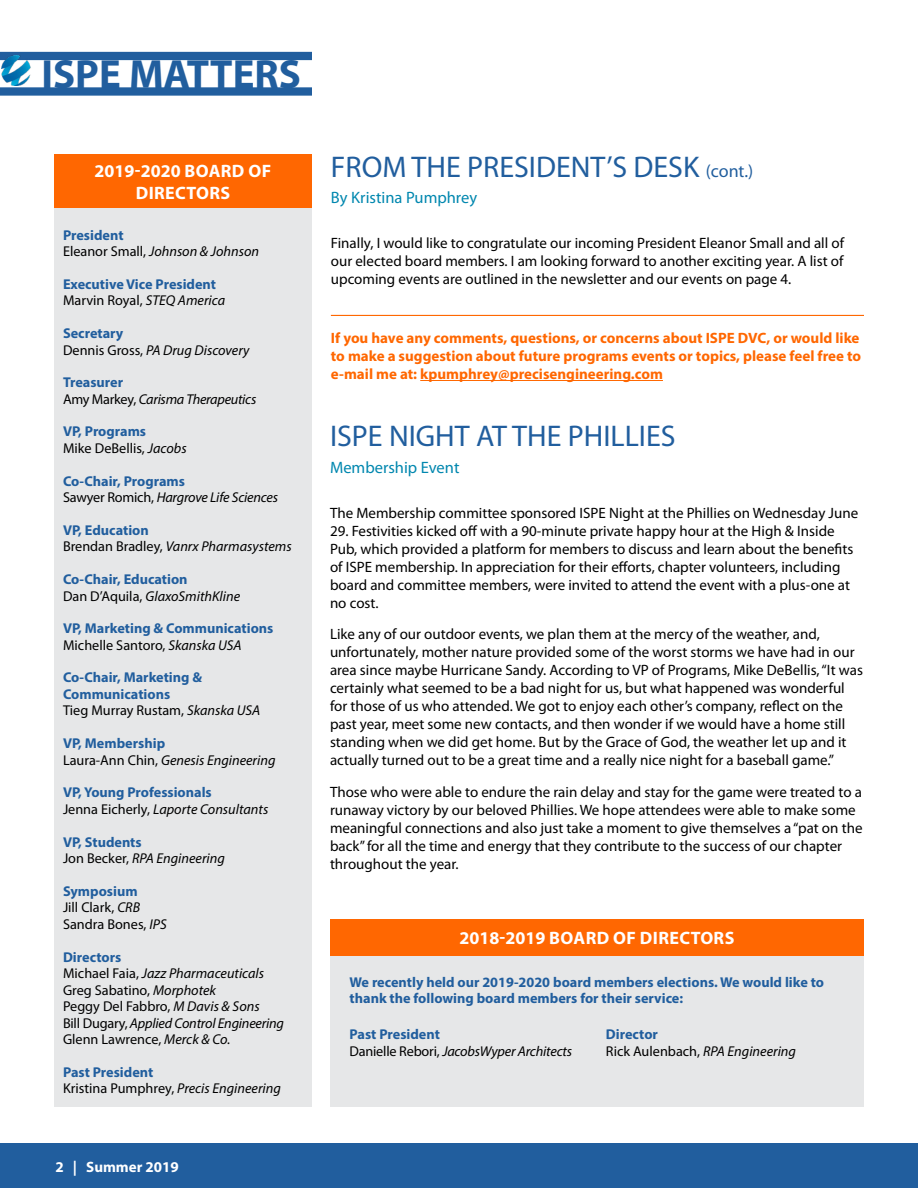
<style>
.page{position:relative;width:918px;height:1188px;background:#fff}
.page>*{position:absolute;margin:0;border:0;box-sizing:border-box;transform-origin:0 0}
.t1{font:700 40.95px "Myriad Pro";color:#215e9e}
.t2{font:30px "Myriad Pro";color:#215e9e}
.t3{font:700 18px/21.6px "Myriad Pro";letter-spacing:.02em;color:#fff;text-align:center}
.t4{font:16.5px "Myriad Pro";color:#0087af}
.t5{font:15px/18px "Myriad Pro";color:#000}
.t6{font:700 15px/18px "Myriad Pro";color:#ff6701;text-align:justify}
.t7{font:700 15px "Myriad Pro";color:#fff}
.t8{font:italic 14.25px/16.5px "Myriad Pro";letter-spacing:-.01em;color:#000}
.t9{font:700 14.25px/16.5px "Myriad Pro";color:#215e9e}
.t10{font:14.25px/16.5px "Myriad Pro";color:#000}
.s1{font-weight:700;font-style:normal;color:#215e9e}
.s2{font-style:normal}
.s3{font-weight:400;color:#000}
.s4{font-weight:400;font-style:italic;color:#000}
.s5{font-weight:700;color:#215e9e}
.s6{font-style:italic}
.s7{font-size:18px}
</style>
<div class="page">
<div style="left:0;top:52px;width:312px;height:8px;background:#215e9e"></div>
<div style="left:0;top:87px;width:312px;height:9px;background:#215e9e"></div>
<img style="left:1px;top:56px;width:31px;height:29px">
<div style="left:0;top:1143px;width:918px;height:45px;background:#215e9e"></div>
<div style="left:54px;top:190px;width:258px;height:917px;background:#e6e7e8"></div>
<div style="left:54px;top:154px;width:258px;height:54px;background:#ff6701"></div>
<div style="left:330px;top:937px;width:534px;height:170px;background:#e6e7e8"></div>
<div style="left:330px;top:920px;width:534px;height:36px;background:#ff6701"></div>
<hr style="left:331px;top:315px;width:533px;height:1px;background:#ff6701">
<hr style="left:420px;top:380px;width:243px;height:1px;background:#ff6701">
<h1 class="t1" style="left:42px;top:47px;width:261px">ISPE MATTERS</h1>
<p class="t3" style="left:95px;top:160px;width:178px">2019-2020 BOARD OF<br>DIRECTORS</p>
<p class="t8" style="left:63px;top:226px;width:198px"><span class="s1">President<br></span><span class="s2">Eleanor Small,</span> Johnson &amp; Johnson</p>
<p class="t9" style="left:63px;top:275px;width:164px">Executive Vice President<br><span class="s3">Marvin Royal,</span> <span class="s4">STEQ America</span></p>
<p class="t8" style="left:63px;top:325px;width:188px"><span class="s1">Secretary<br></span><span class="s2">Dennis Gross,</span> PA Drug Discovery</p>
<p class="t8" style="left:63px;top:374px;width:195px"><span class="s1">Treasurer<br></span><span class="s2">Amy Markey,</span> Carisma Therapeutics</p>
<p class="t10" style="left:63px;top:423px;width:125px"><span class="s5">VP, Programs<br></span>Mike DeBellis, <span class="s6">Jacobs</span></p>
<p class="t8" style="left:63px;top:472px;width:217px"><span class="s1">Co-Chair, Programs<br></span><span class="s2">Sawyer Romich,</span> Hargrove Life Sciences</p>
<p class="t8" style="left:63px;top:522px;width:230px"><span class="s1">VP, Education<br></span><span class="s2">Brendan Bradley,</span> Vanrx Pharmasystems</p>
<p class="t9" style="left:63px;top:571px;width:179px">Co-Chair, Education<br><span class="s3">Dan D’Aquila,</span> <span class="s4">GlaxoSmithKline</span></p>
<p class="t9" style="left:63px;top:620px;width:212px">VP, Marketing &amp; Communications<br><span class="s3">Michelle Santoro,</span> <span class="s4">Skanska USA</span></p>
<p class="t9" style="left:63px;top:669px;width:199px">Co-Chair, Marketing &amp;<br>Communications<br><span class="s3">Tieg Murray Rustam,</span> <span class="s4">Skanska USA</span></p>
<p class="t8" style="left:63px;top:735px;width:214px"><span class="s1">VP, Membership<br></span><span class="s2">Laura-Ann Chin,</span> Genesis Engineering</p>
<p class="t9" style="left:63px;top:784px;width:207px">VP, Young Professionals<br><span class="s3">Jenna Eicherly,</span> <span class="s4">Laporte Consultants</span></p>
<p class="t8" style="left:63px;top:833px;width:163px"><span class="s1">VP, Students<br></span><span class="s2">Jon Becker,</span> RPA Engineering</p>
<p class="t10" style="left:63px;top:883px;width:105px"><span class="s5">Symposium<br></span>Jill Clark, <span class="s6">CRB<br></span>Sandra Bones, <span class="s6">IPS</span></p>
<p class="t8" style="left:63px;top:948px;width:223px"><span class="s1">Directors<br></span><span class="s2">Michael Faia,</span> Jazz Pharmaceuticals<br><span class="s2">Greg Sabatino,</span> Morphotek<br><span class="s2">Peggy Del Fabbro,</span> M Davis &amp; Sons<br><span class="s2">Bill Dugary,</span> Applied Control Engineering<br><span class="s2">Glenn Lawrence,</span> Merck &amp; Co.</p>
<p class="t10" style="left:63px;top:1063px;width:219px"><span class="s5">Past President<br></span>Kristina Pumphrey, <span class="s6">Precis Engineering</span></p>
<p class="t7" style="left:56px;top:1157px;width:125px">2 | Summer 2019</p>
<h2 class="t2" style="left:331px;top:148px;width:424px">FROM THE PRESIDENT’S DESK <span class="s7">(cont.)</span></h2>
<p class="t4" style="left:331px;top:188px;width:148px">By Kristina Pumphrey</p>
<p class="t5" style="left:331px;top:234px;width:515px;text-align:justify">Finally, I would like to congratulate our incoming President Eleanor Small and all of our elected board members. I am looking forward to another exciting year. A list of upcoming events are outlined in the newsletter and our events on page 4.</p>
<p class="t6" style="left:331px;top:328px;width:532px">If you have any comments, questions, or concerns about ISPE DVC, or would like to make a suggestion about future programs events or topics, please feel free to e-mail me at: kpumphrey@precisengineering.com</p>
<h2 class="t2" style="left:330px;top:418px;width:347px">ISPE NIGHT AT THE PHILLIES</h2>
<p class="t4" style="left:330px;top:457px;width:131px">Membership Event</p>
<p class="t5" style="left:330px;top:504px;width:530px">The Membership committee sponsored ISPE Night at the Phillies on Wednesday June</p>
<p class="t5" style="left:330px;top:522px;width:525px">29. Festivities kicked off with a 90-minute private happy hour at the High &amp; Inside Pub, which provided a platform for members to discuss and learn about the benefits of ISPE membership. In appreciation for their efforts, chapter volunteers, including board and committee members, were invited to attend the event with a plus-one at no cost.</p>
<p class="t5" style="left:330px;top:625px;width:535px">Like any of our outdoor events, we plan them at the mercy of the weather, and, unfortunately, mother nature provided some of the worst storms we have had in our area since maybe Hurricane Sandy. According to VP of Programs, Mike DeBellis, “It was certainly what seemed to be a bad night for us, but what happened was wonderful for those of us who attended. We got to enjoy each other’s company, reflect on the past year, meet some new contacts, and then wonder if we would have a home still standing when we did get home. But by the Grace of God, the weather let up and it actually turned out to be a great time and a really nice night for a baseball game.”</p>
<p class="t5" style="left:330px;top:783px;width:534px">Those who were able to endure the rain delay and stay for the game were treated to a runaway victory by our beloved Phillies. We hope attendees were able to make some meaningful connections and also just take a moment to give themselves a “pat on the back” for all the time and energy that they contribute to the success of our chapter throughout the year.</p>
<p class="t3" style="left:459px;top:927px;width:277px">2018-2019 BOARD OF DIRECTORS</p>
<p class="t9" style="left:350px;top:973px;width:476px">We recently held our 2019-2020 board members elections. We would like to thank the following board members for their service:</p>
<p class="t8" style="left:350px;top:1026px;width:224px"><span class="s1">Past President<br></span><span class="s2">Danielle Rebori,</span> JacobsWyper Architects</p>
<p class="t10" style="left:606px;top:1026px;width:192px"><span class="s5">Director<br></span>Rick Aulenbach, <span class="s6">RPA Engineering</span></p>
</div>
